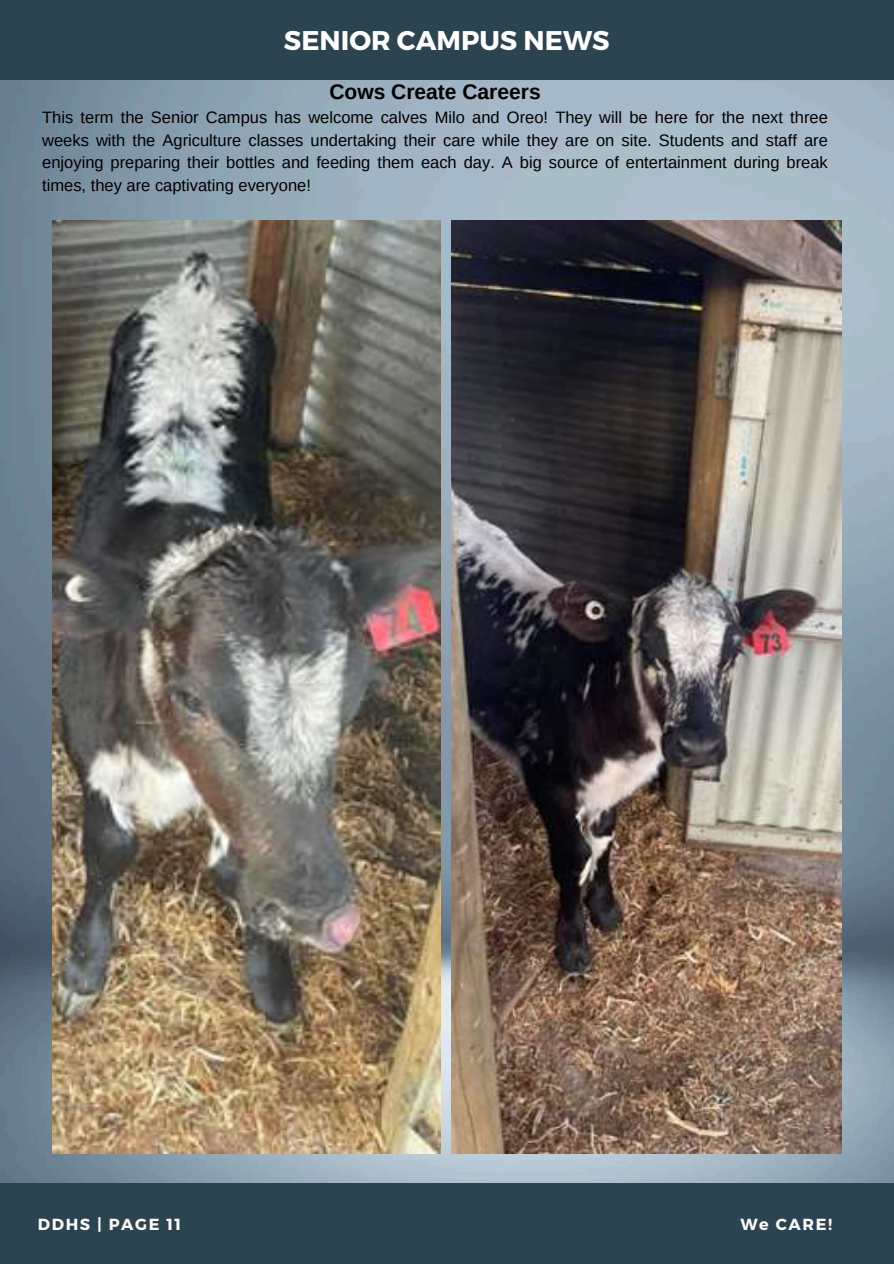
<style>
.page{position:relative;width:894px;height:1264px;background:#fff}
.page>*{position:absolute;margin:0;border:0;box-sizing:border-box;transform-origin:0 0}
.t1{font:700 27px "Montserrat";color:#fff}
.t2{font:700 21px "Arimo";color:#000}
.t3{font:16.5px/22.5px "Arimo";color:#000;text-align:justify}
.t4{font:700 16.05px "Montserrat";letter-spacing:.1em;color:#fafafa}
</style>
<div class="page">
<img style="left:0;top:80px;width:893px;height:1103px">
<img style="left:52px;top:220px;width:388px;height:933px">
<img style="left:451px;top:220px;width:390px;height:933px">
<div style="left:0;top:1183px;width:893px;height:80px;background:#2c4450"></div>
<div style="left:0;top:0;width:893px;height:80px;background:#2c4450"></div>
<h1 class="t1" style="left:284px;top:23px;width:327px">SENIOR CAMPUS NEWS</h1>
<p class="t2" style="left:329px;top:80px;width:213px">Cows Create Careers</p>
<p class="t3" style="left:42px;top:106px;width:786px">This term the Senior Campus has welcome calves Milo and Oreo! They will be here for the next three weeks with the Agriculture classes undertaking their care while they are on site. Students and staff are enjoying preparing their bottles and feeding them each day. A big source of entertainment during break times, they are captivating everyone!</p>
<p class="t4" style="left:38px;top:1214px;width:145px">DDHS | PAGE 11</p>
<p class="t4" style="left:740px;top:1213px;width:93px">We CARE!</p>
</div>
